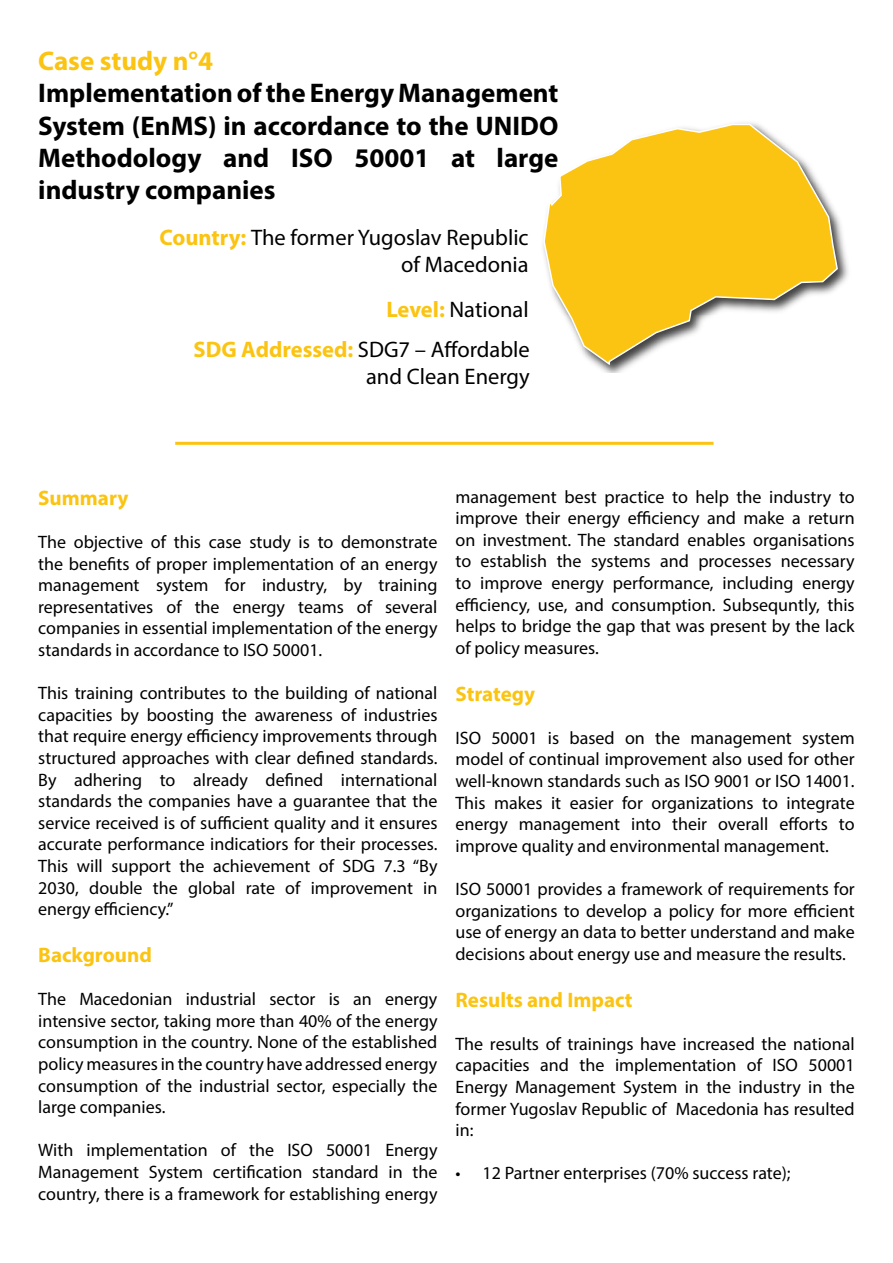
<style>
.page{position:relative;width:893px;height:1263px;background:#fff}
.page>*{position:absolute;margin:0;border:0;box-sizing:border-box;transform-origin:0 0}
.t1{font:700 27px/32.4px "Myriad Pro";color:#000;text-align:justify}
.t2{font:700 27px "Myriad Pro";color:#fbc412}
.t3{font:22.5px/27px "Myriad Pro";color:#000;text-align:right}
.t4{font:700 21px "Myriad Pro";color:#fbc412}
.t5{font:18px/21.6px "Myriad Pro";color:#000;text-align:justify}
.s1{font-weight:700;color:#fbc412}
</style>
<div class="page">
<img style="left:597px;top:219px;width:251px;height:153px">
<svg style="left:543px;top:123px;width:296px;height:243px"></svg>
<hr style="left:175px;top:442px;width:538px;height:3px;background:#fbc412">
<h1 class="t2" style="left:38px;top:43px;width:176px">Case study n°4</h1>
<h1 class="t1" style="left:38px;top:76px;width:522px">Implementation of the Energy Management System (EnMS) in accordance to the UNIDO Methodology and ISO 50001 at large industry companies</h1>
<p class="t3" style="left:159px;top:223px;width:371px"><span class="s1">Country:</span> The former Yugoslav Republic of Macedonia</p>
<p class="t3" style="left:194px;top:290px;width:338px;line-height:39.5px"><span class="s1">Level:</span> National<br><span class="s1">SDG Addressed:</span> SDG7 – Affordable</p>
<p class="t3" style="left:366px;top:362px;width:165px">and Clean Energy</p>
<p class="t4" style="left:38px;top:484px;width:92px">Summary</p>
<p class="t5" style="left:38px;top:531px;width:401px">The objective of this case study is to demonstrate the benefits of proper implementation of an energy management system for industry, by training representatives of the energy teams of several companies in essential implementation of the energy standards in accordance to ISO 50001.</p>
<p class="t5" style="left:38px;top:682px;width:401px">This training contributes to the building of national capacities by boosting the awareness of industries that require energy efficiency improvements through structured approaches with clear defined standards.<br>By adhering to already defined international standards the companies have a guarantee that the service received is of sufficient quality and it ensures accurate performance indicatiors for their processes.<br>This will support the achievement of SDG 7.3 “By 2030, double the global rate of improvement in energy efficiency.”</p>
<p class="t4" style="left:38px;top:941px;width:115px">Background</p>
<p class="t5" style="left:38px;top:988px;width:401px">The Macedonian industrial sector is an energy intensive sector, taking more than 40% of the energy consumption in the country. None of the established policy measures in the country have addressed energy consumption of the industrial sector, especially the large companies.</p>
<p class="t5" style="left:38px;top:1139px;width:401px">With implementation of the ISO 50001 Energy Management System certification standard in the country, there is a framework for establishing energy</p>
<p class="t5" style="left:455px;top:485px;width:401px">management best practice to help the industry to improve their energy efficiency and make a return on investment. The standard enables organisations to establish the systems and processes necessary to improve energy performance, including energy efficiency, use, and consumption. Subsequntly, this helps to bridge the gap that was present by the lack of policy measures.</p>
<p class="t4" style="left:455px;top:680px;width:81px">Strategy</p>
<p class="t5" style="left:455px;top:727px;width:401px">ISO 50001 is based on the management system model of continual improvement also used for other well-known standards such as ISO 9001 or ISO 14001.<br>This makes it easier for organizations to integrate energy management into their overall efforts to improve quality and environmental management.</p>
<p class="t5" style="left:455px;top:878px;width:401px">ISO 50001 provides a framework of requirements for organizations to develop a policy for more efficient use of energy an data to better understand and make decisions about energy use and measure the results.</p>
<p class="t4" style="left:455px;top:986px;width:179px">Results and Impact</p>
<p class="t5" style="left:455px;top:1033px;width:401px">The results of trainings have increased the national capacities and the implementation of ISO 50001<br>Energy Management System in the industry in the former Yugoslav Republic of Macedonia has resulted in:</p>
<p class="t5" style="left:455px;top:1162px;width:337px">• 12 Partner enterprises (70% success rate);</p>
</div>
